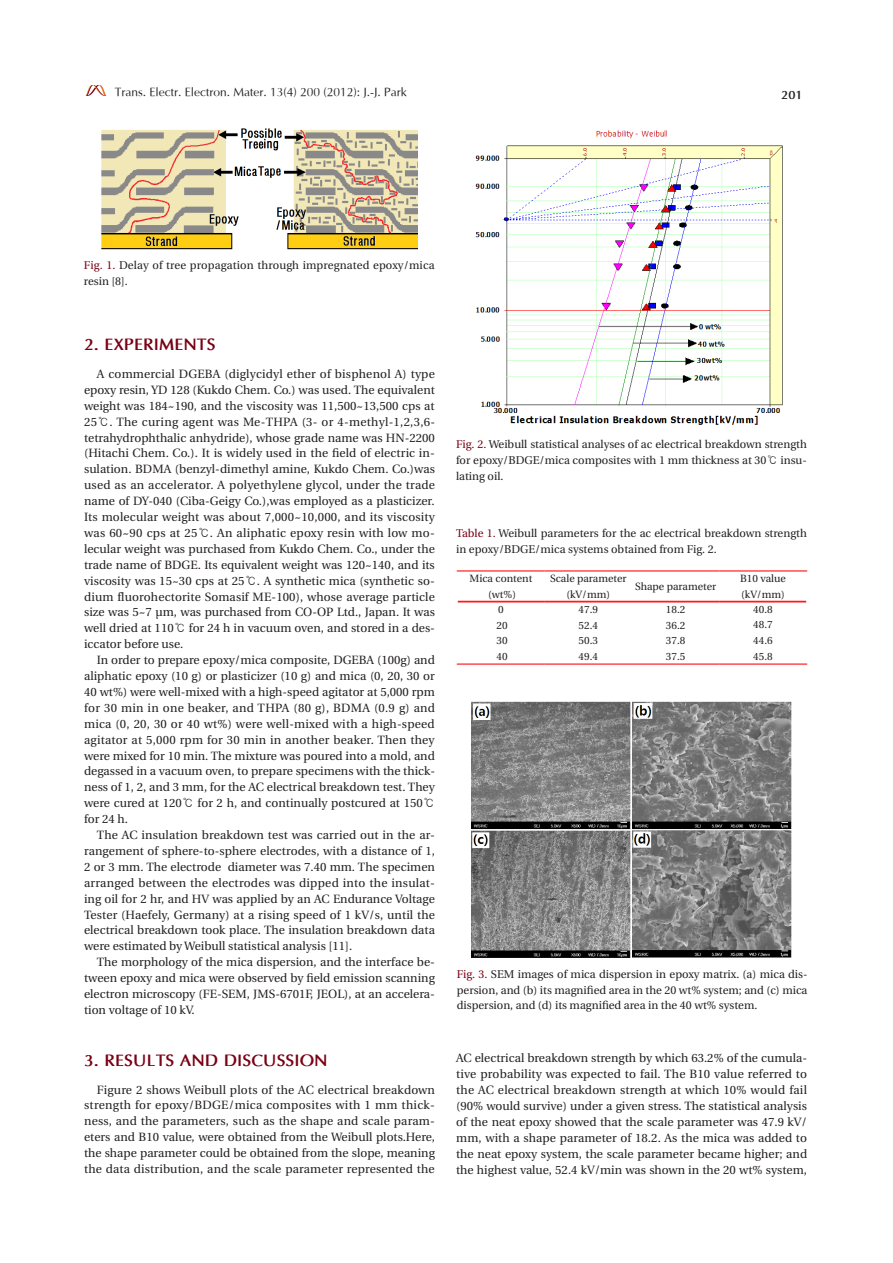
<style>
.page{position:relative;width:893px;height:1263px;background:#fff}
.page>*{position:absolute;margin:0;border:0;box-sizing:border-box;transform-origin:0 0}
.t1{font:700 16.5px "Optima";color:#790015}
.t2{font:12px/15.9px "Utopia";color:#231f20;text-align:justify}
.t3{font:12px "Optima";color:#231f20}
.t4{font:700 12px "Optima";color:#231f20}
.t5{font:11.25px/15.9px "Utopia";color:#231f20;text-align:justify}
.t6{font:10.5px/15.9px "Utopia";color:#231f20;text-align:justify}
.s1{color:#790015}
.s2{font-family:"Gulim"}
</style>
<div class="page">
<img style="left:85px;top:86px;width:21px;height:10px">
<img style="left:101px;top:128px;width:317px;height:122px">
<img style="left:475px;top:130px;width:308px;height:295px">
<hr style="left:457px;top:663px;width:88px;height:2px;background:#f00">
<hr style="left:545px;top:663px;width:87px;height:2px;background:#f00">
<hr style="left:632px;top:663px;width:87px;height:2px;background:#f00">
<hr style="left:719px;top:663px;width:88px;height:2px;background:#f00">
<hr style="left:457px;top:570px;width:88px;height:1px;background:#f00">
<hr style="left:545px;top:570px;width:87px;height:1px;background:#f00">
<hr style="left:632px;top:570px;width:87px;height:1px;background:#f00">
<hr style="left:719px;top:570px;width:88px;height:1px;background:#f00">
<hr style="left:458px;top:601px;width:87px;height:1px;background:#f00">
<hr style="left:458px;top:602px;width:87px;height:1px;background:#f00">
<hr style="left:545px;top:601px;width:87px;height:1px;background:#f00">
<hr style="left:545px;top:602px;width:87px;height:1px;background:#f00">
<hr style="left:632px;top:601px;width:87px;height:1px;background:#f00">
<hr style="left:632px;top:602px;width:87px;height:1px;background:#f00">
<hr style="left:719px;top:601px;width:87px;height:1px;background:#f00">
<hr style="left:719px;top:602px;width:87px;height:1px;background:#f00">
<img style="left:471px;top:701px;width:321px;height:257px">
<p class="t3" style="left:115px;top:84px;width:294px">Trans. Electr. Electron. Mater. 13(4) 200 (2012): J.-J. Park</p>
<p class="t4" style="left:781px;top:88px;width:23px">201</p>
<p class="t5" style="left:84px;top:257px;width:352px"><span class="s1">Fig. 1.</span> Delay of tree propagation through impregnated epoxy/mica resin [8].</p>
<h1 class="t1" style="left:84px;top:334px;width:133px">2. EXPERIMENTS</h1>
<p class="t2" style="left:84px;top:366px;width:352px;text-indent:13px">A commercial DGEBA (diglycidyl ether of bisphenol A) type epoxy resin, YD 128 (Kukdo Chem. Co.) was used. The equivalent weight was 184~190, and the viscosity was 11,500~13,500 cps at 25<span class="s2">℃</span>. The curing agent was Me-THPA (3- or 4-methyl-1,2,3,6- tetrahydrophthalic anhydride), whose grade name was HN-2200 (Hitachi Chem. Co.). It is widely used in the field of electric in&shy;sulation. BDMA (benzyl-dimethyl amine, Kukdo Chem. Co.)was used as an accelerator. A polyethylene glycol, under the trade name of DY-040 (Ciba-Geigy Co.),was employed as a plasticizer.<br>Its molecular weight was about 7,000~10,000, and its viscosity was 60~90 cps at 25<span class="s2">℃</span>. An aliphatic epoxy resin with low mo&shy;lecular weight was purchased from Kukdo Chem. Co., under the trade name of BDGE. Its equivalent weight was 120~140, and its viscosity was 15~30 cps at 25<span class="s2">℃</span>. A synthetic mica (synthetic so&shy;dium fluorohectorite Somasif ME-100), whose average particle size was 5~7 μm, was purchased from CO-OP Ltd., Japan. It was well dried at 110<span class="s2">℃</span> for 24 h in vacuum oven, and stored in a des&shy;iccator before use.</p>
<p class="t2" style="left:84px;top:652px;width:352px;text-indent:13px">In order to prepare epoxy/mica composite, DGEBA (100g) and aliphatic epoxy (10 g) or plasticizer (10 g) and mica (0, 20, 30 or 40 wt%) were well-mixed with a high-speed agitator at 5,000 rpm for 30 min in one beaker, and THPA (80 g), BDMA (0.9 g) and mica (0, 20, 30 or 40 wt%) were well-mixed with a high-speed agitator at 5,000 rpm for 30 min in another beaker. Then they were mixed for 10 min. The mixture was poured into a mold, and degassed in a vacuum oven, to prepare specimens with the thick&shy;ness of 1, 2, and 3 mm, for the AC electrical breakdown test. They were cured at 120<span class="s2">℃</span> for 2 h, and continually postcured at 150<span class="s2">℃ </span>for 24 h.</p>
<p class="t2" style="left:84px;top:827px;width:352px;text-indent:13px">The AC insulation breakdown test was carried out in the ar&shy;rangement of sphere-to-sphere electrodes, with a distance of 1, 2 or 3 mm. The electrode diameter was 7.40 mm. The specimen arranged between the electrodes was dipped into the insulat&shy;ing oil for 2 hr, and HV was applied by an AC Endurance Voltage Tester (Haefely, Germany) at a rising speed of 1 kV/s, until the electrical breakdown took place. The insulation breakdown data were estimated by Weibull statistical analysis [11].</p>
<p class="t2" style="left:84px;top:954px;width:352px;text-indent:13px">The morphology of the mica dispersion, and the interface be&shy;tween epoxy and mica were observed by field emission scanning electron microscopy (FE-SEM, JMS-6701F, JEOL), at an accelera&shy;tion voltage of 10 kV.</p>
<h1 class="t1" style="left:84px;top:1050px;width:245px">3. RESULTS AND DISCUSSION</h1>
<p class="t2" style="left:84px;top:1082px;width:352px;text-indent:13px">Figure 2 shows Weibull plots of the AC electrical breakdown strength for epoxy/BDGE/mica composites with 1 mm thick&shy;ness, and the parameters, such as the shape and scale param&shy;eters and B10 value, were obtained from the Weibull plots.Here, the shape parameter could be obtained from the slope, meaning the data distribution, and the scale parameter represented the</p>
<p class="t5" style="left:456px;top:437px;width:352px"><span class="s1">Fig. 2.</span> Weibull statistical analyses of ac electrical breakdown strength for epoxy/BDGE/mica composites with 1 mm thickness at 30<span class="s2">℃</span> insu&shy;lating oil.</p>
<p class="t5" style="left:456px;top:526px;width:352px"><span class="s1">Table 1.</span> Weibull parameters for the ac electrical breakdown strength in epoxy/BDGE/mica systems obtained from Fig. 2.</p>
<p class="t6" style="left:470px;top:571px;width:64px;text-align:center">Mica content (wt%)</p>
<p class="t6" style="left:550px;top:571px;width:78px;text-align:center">Scale parameter (kV/mm)</p>
<p class="t6" style="left:635px;top:579px;width:83px">Shape parameter</p>
<p class="t6" style="left:740px;top:571px;width:47px">B10 value (kV/mm)</p>
<p class="t6" style="left:497px;top:601px;width:13px;text-align:left">0<br>20<br>30<br>40</p>
<p class="t6" style="left:579px;top:601px;width:21px">47.9<br>52.4<br>50.3<br>49.4</p>
<p class="t6" style="left:666px;top:601px;width:21px">18.2<br>36.2<br>37.8<br>37.5</p>
<p class="t6" style="left:753px;top:601px;width:21px">40.8<br>48.7<br>44.6<br>45.8</p>
<p class="t5" style="left:457px;top:966px;width:352px"><span class="s1">Fig. 3.</span> SEM images of mica dispersion in epoxy matrix. (a) mica dis&shy;persion, and (b) its magnified area in the 20 wt% system; and (c) mica dispersion, and (d) its magnified area in the 40 wt% system.</p>
<p class="t2" style="left:456px;top:1050px;width:352px">AC electrical breakdown strength by which 63.2% of the cumula&shy;tive probability was expected to fail. The B10 value referred to the AC electrical breakdown strength at which 10% would fail (90% would survive) under a given stress. The statistical analysis of the neat epoxy showed that the scale parameter was 47.9 kV/ mm, with a shape parameter of 18.2. As the mica was added to the neat epoxy system, the scale parameter became higher; and the highest value, 52.4 kV/min was shown in the 20 wt% system,</p>
</div>
